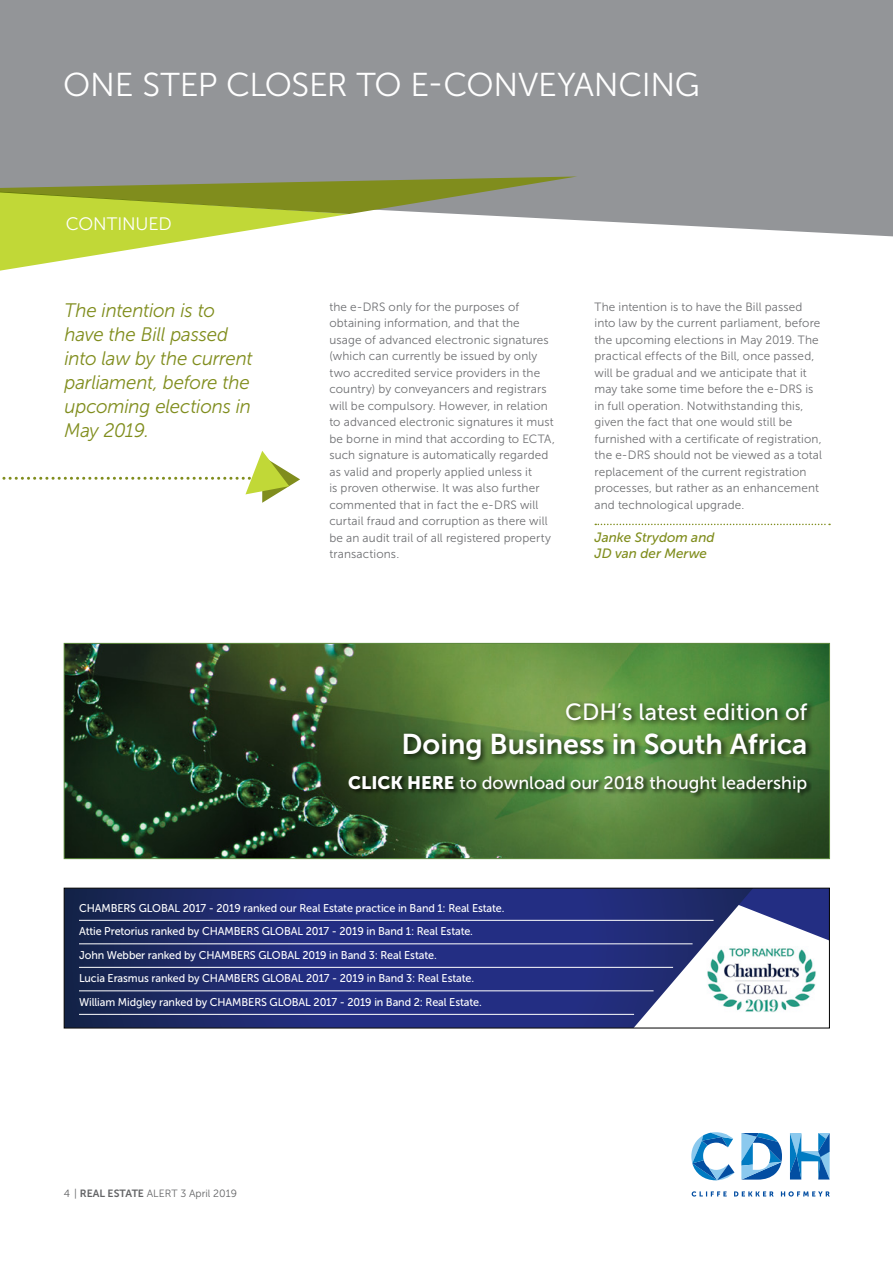
<style>
.page{position:relative;width:893px;height:1263px;background:#fff}
.page>*{position:absolute;margin:0;border:0;box-sizing:border-box;transform-origin:0 0}
.t1{font:33px "Museo Sans 300";letter-spacing:-.01em;color:#fff}
.t2{font:28.5px "Museo Sans 700";color:#fff}
.t3{font:23.4px "Museo Sans 500";color:#fff}
.t4{font:italic 19.5px/24px "Museo Sans 300";letter-spacing:-.01em;color:#808d1d;scale:.96 1}
.t5{font:18px "Museo Sans 500";color:#fff}
.t6{font:18px "Museo Sans 300";letter-spacing:-.005em;color:#fff}
.t7{font:italic 13.5px/16.2px "Museo Sans 500";color:#808d1d}
.t8{font:12px/16.5px "Museo Sans 300";letter-spacing:.01em;color:#6d6e71}
.t9{font:11.25px/23.5px "Museo Sans 500";letter-spacing:-.01em;color:#fff;scale:.96 1}
.t10{font:10.5px "Museo Sans 300";color:#636466}
.s1{font-family:"Museo Sans 900"}
.s2{font-family:"Museo Sans 700"}
</style>
<div class="page">
<div style="left:0;top:0;width:893px;height:237px;background:#939598"></div>
<svg style="left:0;top:174px;width:577px;height:97px"></svg>
<svg style="left:2px;top:451px;width:298px;height:52px"></svg>
<svg style="left:595px;top:524px;width:235px;height:1px"></svg>
<svg style="left:692px;top:1191px;width:138px;height:5px"></svg>
<svg style="left:790px;top:1133px;width:40px;height:46px"></svg>
<svg style="left:691px;top:1132px;width:43px;height:48px"></svg>
<svg style="left:741px;top:1133px;width:41px;height:46px"></svg>
<img style="left:66px;top:645px;width:762px;height:212px">
<div style="left:64px;top:643px;width:766px;height:216px;border:1px solid #5e8a3f"></div>
<div style="left:401px;top:700px;width:414px;height:67px;background:#000;opacity:.75"></div>
<div style="left:348px;top:774px;width:464px;height:24px;background:#000;opacity:.75"></div>
<svg style="left:753px;top:890px;width:75px;height:50px"></svg>
<svg style="left:66px;top:890px;width:687px;height:136px;background:#2d387d"></svg>
<div style="left:64px;top:888px;width:766px;height:140px;border:1px solid #000"></div>
<img style="left:707px;top:946px;width:109px;height:71px">
<hr style="left:79px;top:920px;width:635px;height:1px;background:#fff">
<hr style="left:79px;top:943px;width:614px;height:1px;background:#fff">
<hr style="left:79px;top:967px;width:594px;height:1px;background:#fff">
<hr style="left:79px;top:990px;width:575px;height:1px;background:#fff">
<hr style="left:79px;top:1014px;width:555px;height:1px;background:#fff">
<h1 class="t1" style="left:63px;top:66px;width:638px">ONE STEP CLOSER TO E-CONVEYANCING</h1>
<h3 class="t6" style="left:66px;top:214px;width:107px">CONTINUED</h3>
<h3 class="t4" style="left:65px;top:298px;width:198px">The intention is to have the Bill passed into law by the current parliament, before the upcoming elections in<br>May 2019.</h3>
<p class="t8" style="left:329px;top:299px;width:227px">the e-DRS only for the purposes of obtaining information, and that the usage of advanced electronic signatures (which can currently be issued by only two accredited service providers in the country) by conveyancers and registrars will be compulsory. However, in relation to advanced electronic signatures it must be borne in mind that according to ECTA, such signature is automatically regarded as valid and properly applied unless it<br>is proven otherwise. It was also further commented that in fact the e-DRS will curtail fraud and corruption as there will be an audit trail of all registered property transactions.</p>
<p class="t8" style="left:594px;top:299px;width:229px">The intention is to have the Bill passed into law by the current parliament, before the upcoming elections in May 2019. The practical effects of the Bill, once passed, will be gradual and we anticipate that it may take some time before the e-DRS is in full operation. Notwithstanding this, given the fact that one would still be furnished with a certificate of registration, the e-DRS should not be viewed as a total replacement of the current registration processes, but rather as an enhancement and technological upgrade.</p>
<p class="t7" style="left:594px;top:529px;width:122px">Janke Strydom and<br>JD van der Merwe</p>
<h3 class="t3" style="left:565px;top:699px;width:244px">CDH’s latest edition of</h3>
<h2 class="t2" style="left:401px;top:728px;width:407px">Doing Business in South Africa</h2>
<h3 class="t5" style="left:348px;top:773px;width:461px"><span class="s1">CLICK HERE</span> to download our 2018 thought leadership</h3>
<p class="t9" style="left:79px;top:896px;width:445px">CHAMBERS GLOBAL 2017 - 2019 ranked our Real Estate practice in Band 1: Real Estate.<br>Attie Pretorius ranked by CHAMBERS GLOBAL 2017 - 2019 in Band 1: Real Estate.<br>John Webber ranked by CHAMBERS GLOBAL 2019 in Band 3: Real Estate.<br>Lucia Erasmus ranked by CHAMBERS GLOBAL 2017 - 2019 in Band 3: Real Estate.<br>William Midgley ranked by CHAMBERS GLOBAL 2017 - 2019 in Band 2: Real Estate.</p>
<p class="t10" style="left:64px;top:1188px;width:175px">4 | <span class="s2">REAL ESTATE</span> ALERT 3 April 2019</p>
</div>
